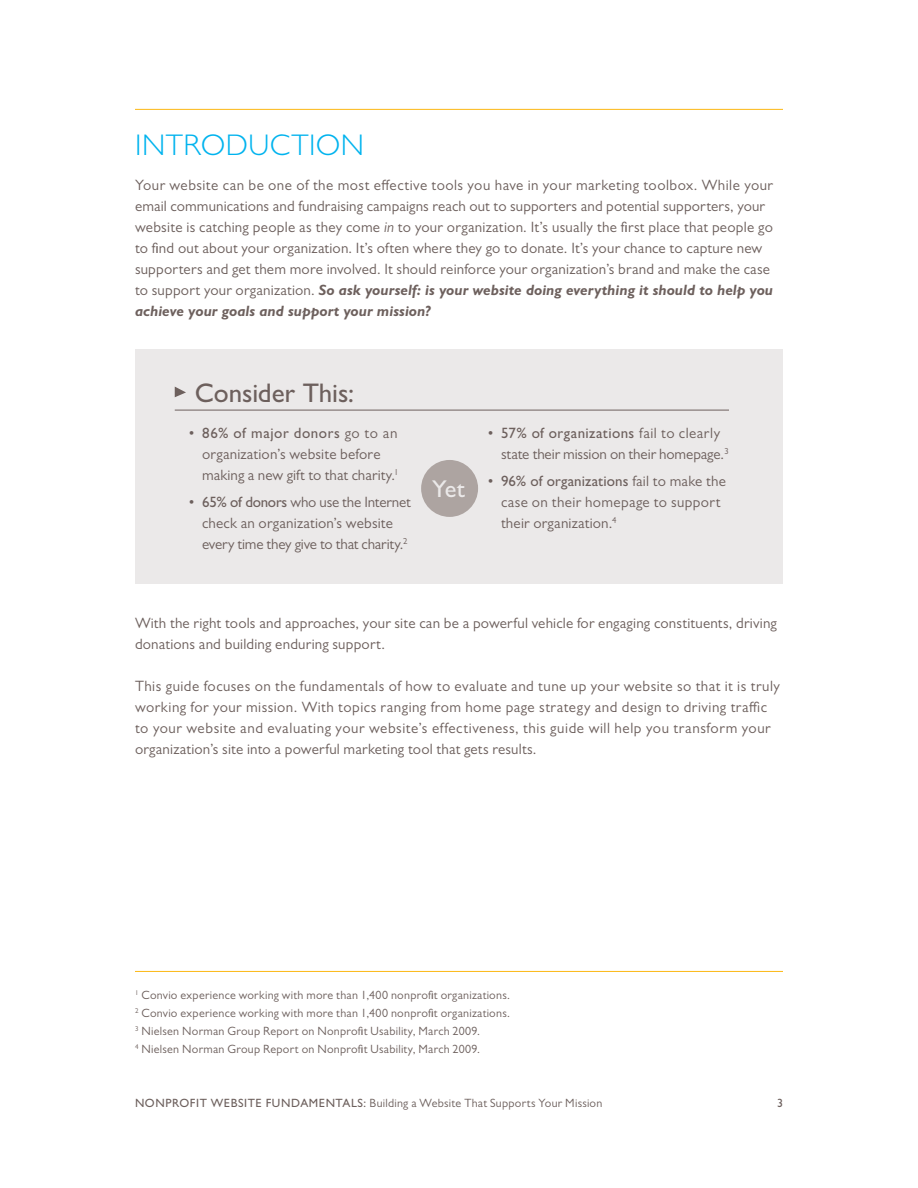
<style>
.page{position:relative;width:918px;height:1188px;background:#fff}
.page>*{position:absolute;margin:0;border:0;box-sizing:border-box;transform-origin:0 0}
.Header_1{font:300 30px "Gill Sans MT Pro";letter-spacing:.02em;color:#00b3ee}
.Body_Copy{font:500 27px "Gill Sans MT Pro";letter-spacing:-.005em;color:#6d605d}
.t1{font:500 24.3px "Gill Sans MT Pro";color:#ebe9e9}
.Body_Copy-2{font:15px/21px "Gill Sans MT Pro";letter-spacing:.015em;color:#6d605d}
.Bulleted_Copy{font:15px/21px "Gill Sans MT Pro";letter-spacing:.005em;color:#6d605d}
.Body_Copy-3{font:12px "Gill Sans MT Pro";letter-spacing:.02em;color:#6d605d}
.t2{font:500 12px "Gill Sans MT Pro";color:#6d605d}
.s1{font-style:italic}
.s2{font-weight:700;font-style:italic}
.s3{font-weight:500}
</style>
<div class="page">
<hr style="left:135px;top:109px;width:648px;height:1px;background:#fcb814">
<hr style="left:135px;top:971px;width:648px;height:1px;background:#fcb814">
<div style="left:135px;top:349px;width:648px;height:235px;background:#ebe9e9"></div>
<hr style="left:175px;top:410px;width:554px;height:1px;background:#6d605d">
<svg style="left:175px;top:387px;width:11px;height:10px"></svg>
<div style="left:421px;top:460px;width:57px;height:57px;background:#ada4a1;border-radius:50%"></div>
<p class="Header_1" style="left:135px;top:127px;width:231px">INTRODUCTION</p>
<p class="Body_Copy-2" style="left:135px;top:174px;width:640px">Your website can be one of the most effective tools you have in your marketing toolbox. While your email communications and fundraising campaigns reach out to supporters and potential supporters, your website is catching people as they come <span class="s1">in</span> to your organization. It’s usually the first place that people go to find out about your organization. It’s often where they go to donate. It’s your chance to capture new supporters and get them more involved. It should reinforce your organization’s brand and make the case to support your organization. <span class="s2">So ask yourself: is your website doing everything it should to help you achieve your goals and support your mission?</span></p>
<p class="Body_Copy" style="left:195px;top:377px;width:161px">Consider This:</p>
<p class="Bulleted_Copy" style="left:202px;top:423px;width:198px;text-indent:-14px">• <span class="s3">86% of major donors</span> go to an organization’s website before making a new gift to that charity.<sup>1</sup></p>
<p class="Bulleted_Copy" style="left:202px;top:491px;width:210px;text-indent:-14px">• <span class="s3">65% of donors</span> who use the Internet check an organization’s website every time they give to that charity.<sup>2</sup></p>
<p class="t1" style="left:432px;top:474px;width:34px">Yet</p>
<p class="Bulleted_Copy" style="left:501px;top:423px;width:229px;text-indent:-14px">• <span class="s3">57% of organizations</span> fail to clearly state their mission on their homepage.<sup>3</sup></p>
<p class="Bulleted_Copy" style="left:501px;top:470px;width:226px;text-indent:-14px">• <span class="s3">96% of organizations</span> fail to make the case on their homepage to support their organization.<sup>4</sup></p>
<p class="Body_Copy-2" style="left:135px;top:612px;width:644px">With the right tools and approaches, your site can be a powerful vehicle for engaging constituents, driving donations and building enduring support.</p>
<p class="Body_Copy-2" style="left:135px;top:675px;width:647px">This guide focuses on the fundamentals of how to evaluate and tune up your website so that it is truly working for your mission. With topics ranging from home page strategy and design to driving traffic to your website and evaluating your website’s effectiveness, this guide will help you transform your organization’s site into a powerful marketing tool that gets results.</p>
<p class="Body_Copy-3" style="left:135px;top:988px;width:376px"><sup>1</sup> Convio experience working with more than 1,400 nonprofit organizations.</p>
<p class="Body_Copy-3" style="left:135px;top:1006px;width:376px"><sup>2</sup> Convio experience working with more than 1,400 nonprofit organizations.</p>
<p class="Body_Copy-3" style="left:135px;top:1024px;width:346px"><sup>3</sup> Nielsen Norman Group Report on Nonprofit Usability, March 2009.</p>
<p class="Body_Copy-3" style="left:135px;top:1042px;width:346px"><sup>4</sup> Nielsen Norman Group Report on Nonprofit Usability, March 2009.</p>
<p class="Body_Copy-3" style="left:135px;top:1096px;width:469px"><span class="s3">NONPROFIT WEBSITE FUNDAMENTALS:</span> Building a Website That Supports Your Mission</p>
<p class="t2" style="left:777px;top:1096px;width:7px">3</p>
</div>
